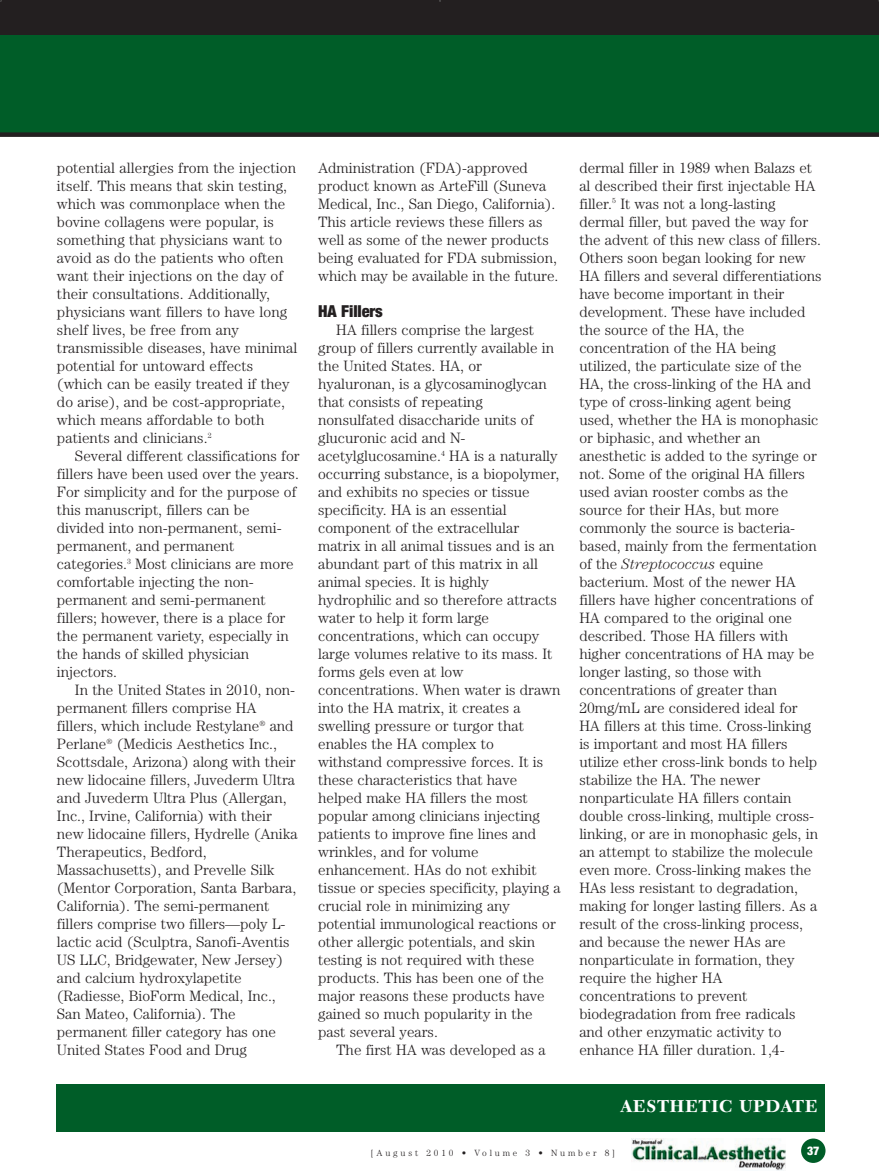
<style>
.page{position:relative;width:879px;height:1176px;background:#fff}
.page>*{position:absolute;margin:0;border:0;box-sizing:border-box;transform-origin:0 0}
.t1{font:700 18px "New Caledonia";letter-spacing:.03em;color:#fff}
.t2{font:900 condensed 16.5px "Helvetica Neue LT Std";letter-spacing:-.005em;color:#231f20}
.t3{font:300 15px/18px "Century Std";color:#231f20}
.t4{font:900 condensed 12px "Helvetica Neue LT Std";color:#fff}
.t5{font:300 9px "Century Std";letter-spacing:.31em;color:#231f20}
.s1{font-style:italic}
</style>
<div class="page">
<div style="left:800px;top:1138px;width:25px;height:24px;background:#005d28;border-radius:50%"></div>
<img style="left:631px;top:1138px;width:154px;height:31px">
<div style="left:56px;top:1084px;width:768px;height:47px;background:#005d28"></div>
<div style="left:0;top:0;width:878px;height:132px;background:#005d28"></div>
<div style="left:0;top:132px;width:878px;height:5px;background:#231f20"></div>
<div style="left:0;top:0;width:878px;height:34px;background:#231f20"></div>
<p class="t3" style="left:57px;top:160px;width:242px">potential allergies from the injection itself. This means that skin testing, which was commonplace when the bovine collagens were popular, is something that physicians want to avoid as do the patients who often want their injections on the day of their consultations. Additionally, physicians want fillers to have long shelf lives, be free from any transmissible diseases, have minimal potential for untoward effects (which can be easily treated if they do arise), and be cost-appropriate, which means affordable to both patients and clinicians.<sup>2</sup></p>
<p class="t3" style="left:57px;top:448px;width:244px;text-indent:18px">Several different classifications for fillers have been used over the years.<br>For simplicity and for the purpose of this manuscript, fillers can be divided into non-permanent, semi&shy;permanent, and permanent categories.<sup>3</sup> Most clinicians are more comfortable injecting the non&shy;permanent and semi-permanent fillers; however, there is a place for the permanent variety, especially in the hands of skilled physician injectors.</p>
<p class="t3" style="left:57px;top:682px;width:242px;text-indent:18px">In the United States in 2010, non&shy;permanent fillers comprise HA fillers, which include Restylane<sup>®</sup> and Perlane<sup>®</sup> (Medicis Aesthetics Inc., Scottsdale, Arizona) along with their new lidocaine fillers, Juvederm Ultra and Juvederm Ultra Plus (Allergan, Inc., Irvine, California) with their new lidocaine fillers, Hydrelle (Anika Therapeutics, Bedford, Massachusetts), and Prevelle Silk (Mentor Corporation, Santa Barbara, California). The semi-permanent fillers comprise two fillers—poly L&shy;lactic acid (Sculptra, Sanofi-Aventis US LLC, Bridgewater, New Jersey) and calcium hydroxylapetite (Radiesse, BioForm Medical, Inc., San Mateo, California). The permanent filler category has one United States Food and Drug</p>
<p class="t3" style="left:318px;top:160px;width:242px">Administration (FDA)-approved product known as ArteFill (Suneva Medical, Inc., San Diego, California).<br>This article reviews these fillers as well as some of the newer products being evaluated for FDA submission, which may be available in the future.</p>
<p class="t2" style="left:318px;top:305px;width:66px">HA Fillers</p>
<p class="t3" style="left:318px;top:322px;width:244px;text-indent:18px">HA fillers comprise the largest group of fillers currently available in the United States. HA, or hyaluronan, is a glycosaminoglycan that consists of repeating nonsulfated disaccharide units of glucuronic acid and N&shy;acetylglucosamine.<sup>4</sup> HA is a naturally occurring substance, is a biopolymer, and exhibits no species or tissue specificity. HA is an essential component of the extracellular matrix in all animal tissues and is an abundant part of this matrix in all animal species. It is highly hydrophilic and so therefore attracts water to help it form large concentrations, which can occupy large volumes relative to its mass. It forms gels even at low concentrations. When water is drawn into the HA matrix, it creates a swelling pressure or turgor that enables the HA complex to withstand compressive forces. It is these characteristics that have helped make HA fillers the most popular among clinicians injecting patients to improve fine lines and wrinkles, and for volume enhancement. HAs do not exhibit tissue or species specificity, playing a crucial role in minimizing any potential immunological reactions or other allergic potentials, and skin testing is not required with these products. This has been one of the major reasons these products have gained so much popularity in the past several years.</p>
<p class="t3" style="left:336px;top:1042px;width:211px">The first HA was developed as a</p>
<p class="t3" style="left:579px;top:160px;width:244px">dermal filler in 1989 when Balazs et al described their first injectable HA filler.<sup>5</sup> It was not a long-lasting dermal filler, but paved the way for the advent of this new class of fillers.<br>Others soon began looking for new HA fillers and several differentiations have become important in their development. These have included the source of the HA, the concentration of the HA being utilized, the particulate size of the HA, the cross-linking of the HA and type of cross-linking agent being used, whether the HA is monophasic or biphasic, and whether an anesthetic is added to the syringe or not. Some of the original HA fillers used avian rooster combs as the source for their HAs, but more commonly the source is bacteria&shy;based, mainly from the fermentation of the <span class="s1">Streptococcus</span> equine bacterium. Most of the newer HA fillers have higher concentrations of HA compared to the original one described. Those HA fillers with higher concentrations of HA may be longer lasting, so those with concentrations of greater than 20mg/mL are considered ideal for HA fillers at this time. Cross-linking is important and most HA fillers utilize ether cross-link bonds to help stabilize the HA. The newer nonparticulate HA fillers contain double cross-linking, multiple cross&shy;linking, or are in monophasic gels, in an attempt to stabilize the molecule even more. Cross-linking makes the HAs less resistant to degradation, making for longer lasting fillers. As a result of the cross-linking process, and because the newer HAs are nonparticulate in formation, they require the higher HA concentrations to prevent biodegradation from free radicals and other enzymatic activity to enhance HA filler duration. 1,4-</p>
<p class="t1" style="left:620px;top:1098px;width:199px">AESTHETIC UPDATE</p>
<p class="t5" style="left:370px;top:1149px;width:246px">[August 2010 • Volume 3 • Number 8]</p>
<p class="t4" style="left:806px;top:1146px;width:14px">37</p>
</div>
